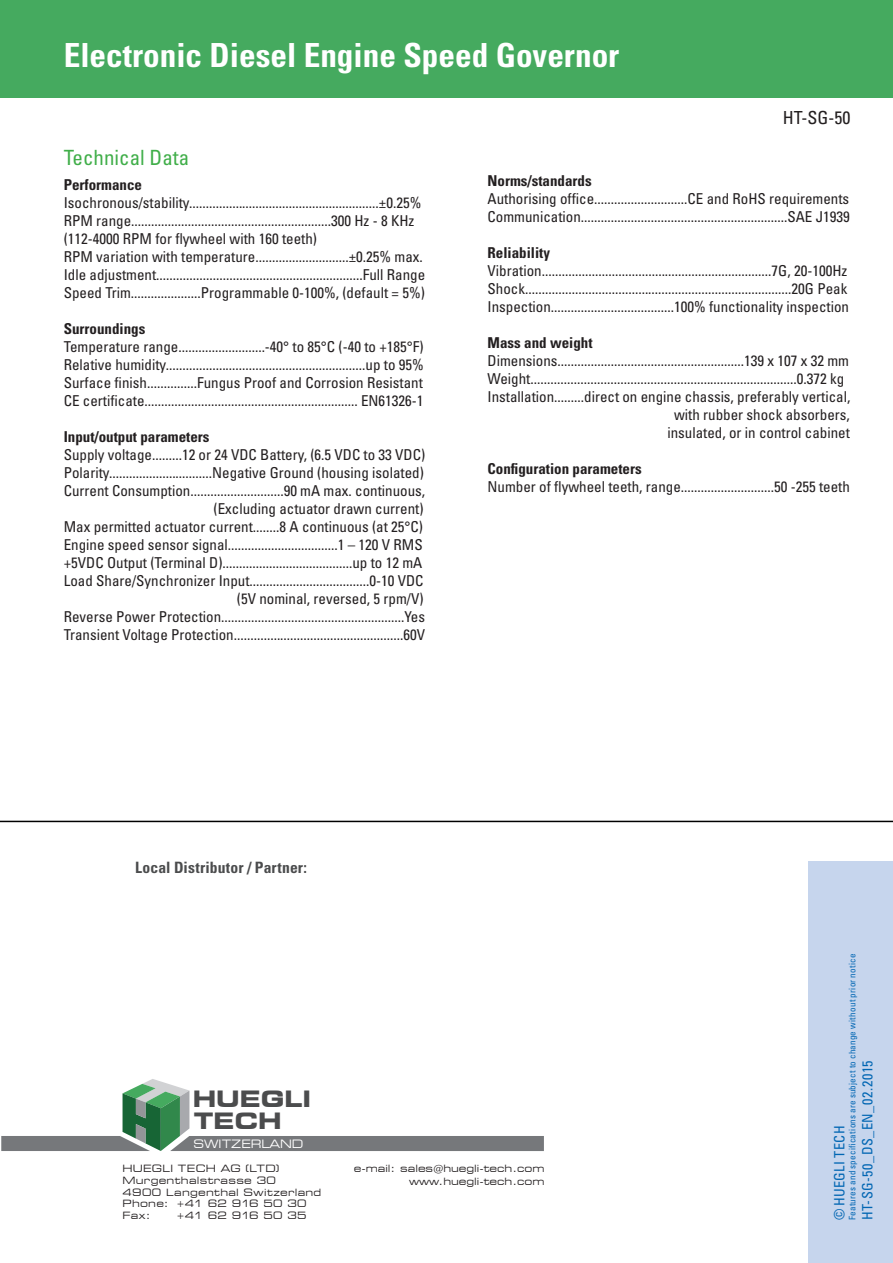
<style>
.page{position:relative;width:893px;height:1263px;background:#fff}
.page>*{position:absolute;margin:0;border:0;box-sizing:border-box;transform-origin:0 0}
.t1{font:700 condensed 33.15px "Univers LT Std";color:#fff}
.t2{font:700 expanded 22.35px/21.6px "Square 721 BT";color:#4b4c4d}
.t3{font:condensed 21px "Univers LT Std";color:#40ae49}
.t4{font:condensed 18px "Univers LT Std";color:#231f20}
.t5{font:700 condensed 15.6px "Univers LT Std";letter-spacing:.005em;color:#4b4c4d}
.t6{font:condensed 15px/18px "Univers LT Std";color:#231f20}
.t7{font:700 condensed 15px "Univers LT Std";color:#231f20}
.t8{font:condensed 14.25px "Univers LT Std";letter-spacing:.025em;color:#0166b3}
.t9{font:expanded 11.55px "Square 721 BT";color:#fff;scale:.96 1}
.t10{font:expanded 9.9px/12px "Square 721 BT";letter-spacing:.025em;color:#231f20}
.t11{font:expanded 9.9px/13.6px "Square 721 BT";color:#231f20;text-align:right}
.t12{font:expanded 9.9px "Square 721 BT";letter-spacing:-.005em;color:#231f20}
.t13{font:condensed 9px "Univers LT Std";letter-spacing:.03em;color:#0166b3}
</style>
<div class="page">
<div style="left:808px;top:861px;width:85px;height:402px;background:#c6d5ed"></div>
<svg style="left:1px;top:1079px;width:543px;height:72px"></svg>
<div style="left:0;top:0;width:893px;height:98px;background:#45aa5f"></div>
<hr style="left:0;top:821px;width:893px;height:1px;background:#000">
<h1 class="t1" style="left:64px;top:34px;width:557px">Electronic Diesel Engine Speed Governor</h1>
<p class="t4" style="left:783px;top:106px;width:69px">HT-SG-50</p>
<h3 class="t3" style="left:64px;top:144px;width:127px">Technical Data</h3>
<p class="t7" style="left:64px;top:175px;width:80px">Performance</p>
<p class="t6" style="left:64px;top:193px;width:363px">Isochronous/stability.........................................................±0.25% RPM range............................................................300 Hz - 8 KHz (112-4000 RPM for flywheel with 160 teeth)<br>RPM variation with temperature............................±0.25% max.<br>Idle adjustment..............................................................Full Range Speed Trim.....................Programmable 0-100%, (default = 5%)</p>
<p class="t7" style="left:64px;top:319px;width:83px">Surroundings</p>
<p class="t6" style="left:64px;top:337px;width:362px;text-align:justify">Temperature range..........................-40° to 85°C (-40 to +185°F)<br>Relative humidity............................................................up to 95% Surface finish...............Fungus Proof and Corrosion Resistant CE certificate................................................................ EN61326-1</p>
<p class="t7" style="left:64px;top:427px;width:147px">Input/output parameters</p>
<p class="t6" style="left:64px;top:445px;width:363px;text-align:right">Supply voltage.........12 or 24 VDC Battery, (6.5 VDC to 33 VDC)<br>Polarity...............................Negative Ground (housing isolated)<br>Current Consumption............................90 mA max. continuous, (Excluding actuator drawn current)<br>Max permitted actuator current........8 A continuous (at 25°C)<br>Engine speed sensor signal.................................1 – 120 V RMS +5VDC Output (Terminal D).......................................up to 12 mA Load Share/Synchronizer Input....................................0-10 VDC (5V nominal, reversed, 5 rpm/V)<br>Reverse Power Protection.......................................................Yes Transient Voltage Protection...................................................60V</p>
<p class="t7" style="left:488px;top:171px;width:106px">Norms/standards</p>
<p class="t6" style="left:488px;top:189px;width:364px">Authorising office............................CE and RoHS requirements<br>Communication..............................................................SAE J1939</p>
<p class="t7" style="left:488px;top:243px;width:64px">Reliability</p>
<p class="t6" style="left:488px;top:261px;width:363px;text-align:justify">Vibration.....................................................................7G, 20-100Hz Shock................................................................................20G Peak Inspection.....................................100% functionality inspection</p>
<p class="t7" style="left:488px;top:333px;width:106px">Mass and weight</p>
<p class="t6" style="left:488px;top:351px;width:363px">Dimensions........................................................139 x 107 x 32 mm</p>
<p class="t6" style="left:488px;top:369px;width:358px">Weight................................................................................0.372 kg</p>
<p class="t6" style="left:488px;top:387px;width:364px">Installation.........direct on engine chassis, preferably vertical,</p>
<p class="t6" style="left:674px;top:405px;width:177px">with rubber shock absorbers,</p>
<p class="t6" style="left:667px;top:423px;width:184px">insulated, or in control cabinet</p>
<p class="t7" style="left:488px;top:459px;width:156px">Configuration parameters</p>
<p class="t6" style="left:488px;top:477px;width:364px">Number of flywheel teeth, range............................50 -255 teeth</p>
<p class="t5" style="left:135px;top:857px;width:173px">Local Distributor / Partner:</p>
<h2 class="t2" style="left:193px;top:1088px;width:120px">HUEGLI<br>TECH</h2>
<p class="t9" style="left:194px;top:1136px;width:116px">SWITZERLAND</p>
<p class="t10" style="left:122px;top:1162px;width:200px">HUEGLI TECH AG (LTD)<br>Murgenthalstrasse 30<br>4900 Langenthal Switzerland<br>Phone: +41 62 916 50 30<br>Fax:</p>
<p class="t12" style="left:176px;top:1210px;width:132px">+41 62 916 50 35</p>
<p class="t11" style="left:354px;top:1161px;width:192px">e-mail: sales@huegli-tech.com www.huegli-tech.com</p>
<p class="t13" style="left:846px;top:1220px;width:268px;rotate:-90deg">Features and specifications are subject to change without prior notice</p>
<p class="t8" style="left:858px;top:1220px;width:161px;rotate:-90deg">HT-SG-50_DS_EN_02.2015</p>
<p class="t8" style="left:830px;top:1220px;width:96px;rotate:-90deg">© HUEGLI TECH</p>
</div>
